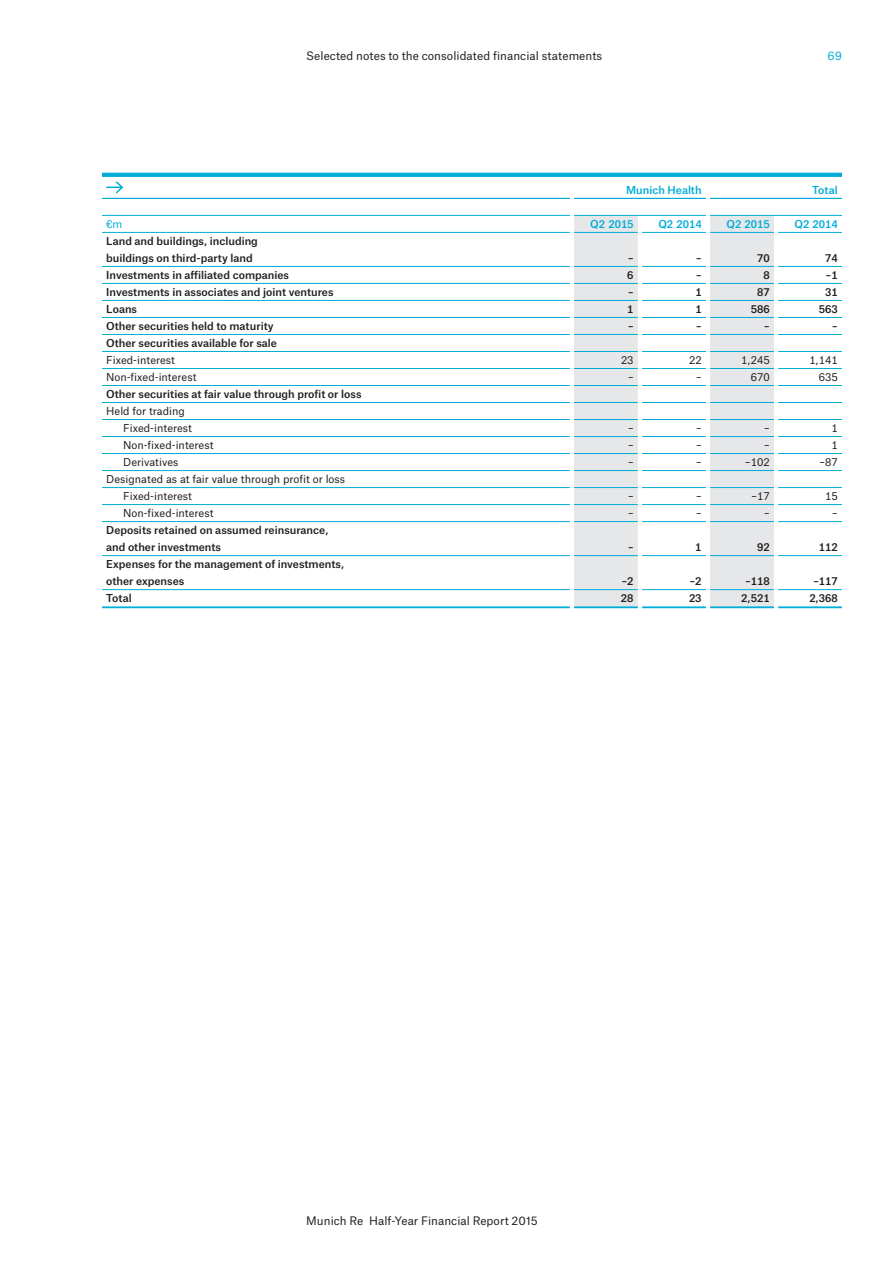
<style>
.page{position:relative;width:893px;height:1263px;background:#fff}
.page>*{position:absolute;margin:0;border:0;box-sizing:border-box;transform-origin:0 0}
.t1{font:11.25px "Munich Re";letter-spacing:.005em;color:#231e20}
.t2{font:11.25px "Munich Re";color:#00add8}
.t3{font:500 10.5px/17px "Munich Re";color:#231e20}
.t4{font:10.5px/17px "Munich Re";color:#231e20}
.t5{font:500 10.5px "Munich Re";color:#00add8}
.t6{font:10.5px "Munich Re";color:#00add8}
.s1{font-weight:400}
</style>
<div class="page">
<div style="left:574px;top:215px;width:64px;height:392px;background:#e6e7e8"></div>
<div style="left:710px;top:215px;width:64px;height:392px;background:#e6e7e8"></div>
<svg style="left:102px;top:173px;width:740px;height:4px;background:#04aed8"></svg>
<hr style="left:102px;top:198px;width:740px;height:1px;background:#00add8">
<hr style="left:102px;top:215px;width:740px;height:1px;background:#00add8">
<hr style="left:102px;top:232px;width:740px;height:1px;background:#00add8">
<hr style="left:102px;top:266px;width:740px;height:1px;background:#00add8">
<hr style="left:102px;top:283px;width:740px;height:1px;background:#00add8">
<hr style="left:102px;top:300px;width:740px;height:1px;background:#00add8">
<hr style="left:102px;top:317px;width:740px;height:1px;background:#00add8">
<hr style="left:102px;top:334px;width:740px;height:1px;background:#00add8">
<hr style="left:102px;top:351px;width:740px;height:1px;background:#00add8">
<hr style="left:102px;top:368px;width:740px;height:1px;background:#00add8">
<hr style="left:102px;top:385px;width:740px;height:1px;background:#00add8">
<hr style="left:102px;top:402px;width:740px;height:1px;background:#00add8">
<hr style="left:102px;top:419px;width:740px;height:1px;background:#00add8">
<hr style="left:102px;top:436px;width:740px;height:1px;background:#00add8">
<hr style="left:102px;top:453px;width:740px;height:1px;background:#00add8">
<hr style="left:102px;top:470px;width:740px;height:1px;background:#00add8">
<hr style="left:102px;top:487px;width:740px;height:1px;background:#00add8">
<hr style="left:102px;top:504px;width:740px;height:1px;background:#00add8">
<hr style="left:102px;top:521px;width:740px;height:1px;background:#00add8">
<hr style="left:102px;top:555px;width:740px;height:1px;background:#00add8">
<hr style="left:102px;top:589px;width:740px;height:1px;background:#00add8">
<hr style="left:102px;top:606px;width:740px;height:2px;background:#00add8">
<svg style="left:106px;top:181px;width:18px;height:13px"></svg>
<hr style="left:570px;top:195px;width:4px;height:414px;background:#fff">
<hr style="left:706px;top:195px;width:4px;height:417px;background:#fff">
<hr style="left:638px;top:225px;width:4px;height:387px;background:#fff">
<hr style="left:774px;top:225px;width:4px;height:387px;background:#fff">
<p class="t1" style="left:306px;top:47px;width:298px">Selected notes to the consolidated financial statements</p>
<p class="t2" style="left:827px;top:47px;width:16px">69</p>
<p class="t5" style="left:626px;top:181px;width:77px">Munich Health</p>
<p class="t5" style="left:812px;top:181px;width:27px">Total</p>
<p class="t6" style="left:106px;top:215px;width:18px">€m</p>
<p class="t5" style="left:590px;top:215px;width:45px">Q2 2015</p>
<p class="t5" style="left:658px;top:215px;width:45px">Q2 2014</p>
<p class="t5" style="left:726px;top:215px;width:45px">Q2 2015</p>
<p class="t5" style="left:794px;top:215px;width:45px">Q2 2014</p>
<p class="t3" style="left:106px;top:231px;width:153px">Land and buildings, including buildings on third-party land</p>
<p class="t3" style="left:628px;top:248px;width:7px">–</p>
<p class="t3" style="left:696px;top:248px;width:7px">–</p>
<p class="t3" style="left:757px;top:248px;width:14px">70</p>
<p class="t3" style="left:825px;top:248px;width:14px">74</p>
<p class="t3" style="left:106px;top:265px;width:184px">Investments in affiliated companies</p>
<p class="t3" style="left:627px;top:265px;width:8px">6</p>
<p class="t3" style="left:696px;top:265px;width:7px">–</p>
<p class="t3" style="left:763px;top:265px;width:8px">8</p>
<p class="t3" style="left:826px;top:265px;width:13px">–1</p>
<p class="t3" style="left:106px;top:282px;width:229px">Investments in associates and joint ventures</p>
<p class="t3" style="left:628px;top:282px;width:7px">–</p>
<p class="t3" style="left:695px;top:282px;width:8px">1</p>
<p class="t3" style="left:757px;top:282px;width:14px">87</p>
<p class="t3" style="left:825px;top:282px;width:14px">31</p>
<p class="t3" style="left:106px;top:299px;width:32px">Loans</p>
<p class="t3" style="left:627px;top:299px;width:8px">1</p>
<p class="t3" style="left:695px;top:299px;width:8px">1</p>
<p class="t3" style="left:751px;top:299px;width:20px">586</p>
<p class="t3" style="left:819px;top:299px;width:20px">563</p>
<p class="t3" style="left:106px;top:316px;width:169px">Other securities held to maturity</p>
<p class="t3" style="left:628px;top:316px;width:7px">–</p>
<p class="t3" style="left:696px;top:316px;width:7px">–</p>
<p class="t3" style="left:764px;top:316px;width:7px">–</p>
<p class="t3" style="left:832px;top:316px;width:7px">–</p>
<p class="t3" style="left:106px;top:333px;width:172px">Other securities available for sale<br><span class="s1">Fixed-interest</span></p>
<p class="t4" style="left:621px;top:350px;width:14px">23</p>
<p class="t4" style="left:689px;top:350px;width:14px">22</p>
<p class="t4" style="left:741px;top:350px;width:30px">1,245</p>
<p class="t4" style="left:809px;top:350px;width:30px">1,141</p>
<p class="t4" style="left:106px;top:367px;width:92px">Non-fixed-interest</p>
<p class="t4" style="left:628px;top:367px;width:7px">–</p>
<p class="t4" style="left:696px;top:367px;width:7px">–</p>
<p class="t4" style="left:751px;top:367px;width:20px">670</p>
<p class="t4" style="left:819px;top:367px;width:20px">635</p>
<p class="t3" style="left:106px;top:384px;width:257px">Other securities at fair value through profit or loss</p>
<p class="t4" style="left:106px;top:401px;width:80px">Held for trading</p>
<p class="t4" style="left:123px;top:418px;width:70px">Fixed-interest</p>
<p class="t4" style="left:628px;top:418px;width:7px">–</p>
<p class="t4" style="left:696px;top:418px;width:7px">–</p>
<p class="t4" style="left:764px;top:418px;width:7px">–</p>
<p class="t4" style="left:831px;top:418px;width:8px">1</p>
<p class="t4" style="left:123px;top:435px;width:92px">Non-fixed-interest</p>
<p class="t4" style="left:628px;top:435px;width:7px">–</p>
<p class="t4" style="left:696px;top:435px;width:7px">–</p>
<p class="t4" style="left:764px;top:435px;width:7px">–</p>
<p class="t4" style="left:831px;top:435px;width:8px">1</p>
<p class="t4" style="left:123px;top:452px;width:57px">Derivatives</p>
<p class="t4" style="left:628px;top:452px;width:7px">–</p>
<p class="t4" style="left:696px;top:452px;width:7px">–</p>
<p class="t4" style="left:745px;top:452px;width:26px">–102</p>
<p class="t4" style="left:820px;top:452px;width:20px">–87</p>
<p class="t4" style="left:123px;top:469px;width:223px;text-indent:-17px">Designated as at fair value through profit or loss<br>Fixed-interest</p>
<p class="t4" style="left:628px;top:487px;width:7px">–</p>
<p class="t4" style="left:696px;top:487px;width:7px">–</p>
<p class="t4" style="left:752px;top:487px;width:20px">–17</p>
<p class="t4" style="left:825px;top:487px;width:14px">15</p>
<p class="t4" style="left:123px;top:504px;width:92px">Non-fixed-interest</p>
<p class="t4" style="left:628px;top:504px;width:7px">–</p>
<p class="t4" style="left:696px;top:504px;width:7px">–</p>
<p class="t4" style="left:764px;top:504px;width:7px">–</p>
<p class="t4" style="left:832px;top:504px;width:7px">–</p>
<p class="t3" style="left:106px;top:521px;width:224px">Deposits retained on assumed reinsurance, and other investments</p>
<p class="t3" style="left:628px;top:538px;width:7px">–</p>
<p class="t3" style="left:695px;top:538px;width:8px">1</p>
<p class="t3" style="left:757px;top:538px;width:14px">92</p>
<p class="t3" style="left:819px;top:538px;width:20px">112</p>
<p class="t3" style="left:106px;top:555px;width:239px">Expenses for the management of investments, other expenses</p>
<p class="t3" style="left:622px;top:572px;width:13px">–2</p>
<p class="t3" style="left:690px;top:572px;width:13px">–2</p>
<p class="t3" style="left:745px;top:572px;width:26px">–118</p>
<p class="t3" style="left:813px;top:572px;width:26px">–117</p>
<p class="t3" style="left:106px;top:589px;width:27px">Total</p>
<p class="t3" style="left:621px;top:589px;width:14px">28</p>
<p class="t3" style="left:689px;top:589px;width:14px">23</p>
<p class="t3" style="left:741px;top:589px;width:30px">2,521</p>
<p class="t3" style="left:809px;top:589px;width:30px">2,368</p>
<p class="t1" style="left:306px;top:1211px;width:233px">Munich Re Half-Year Financial Report 2015</p>
</div>
